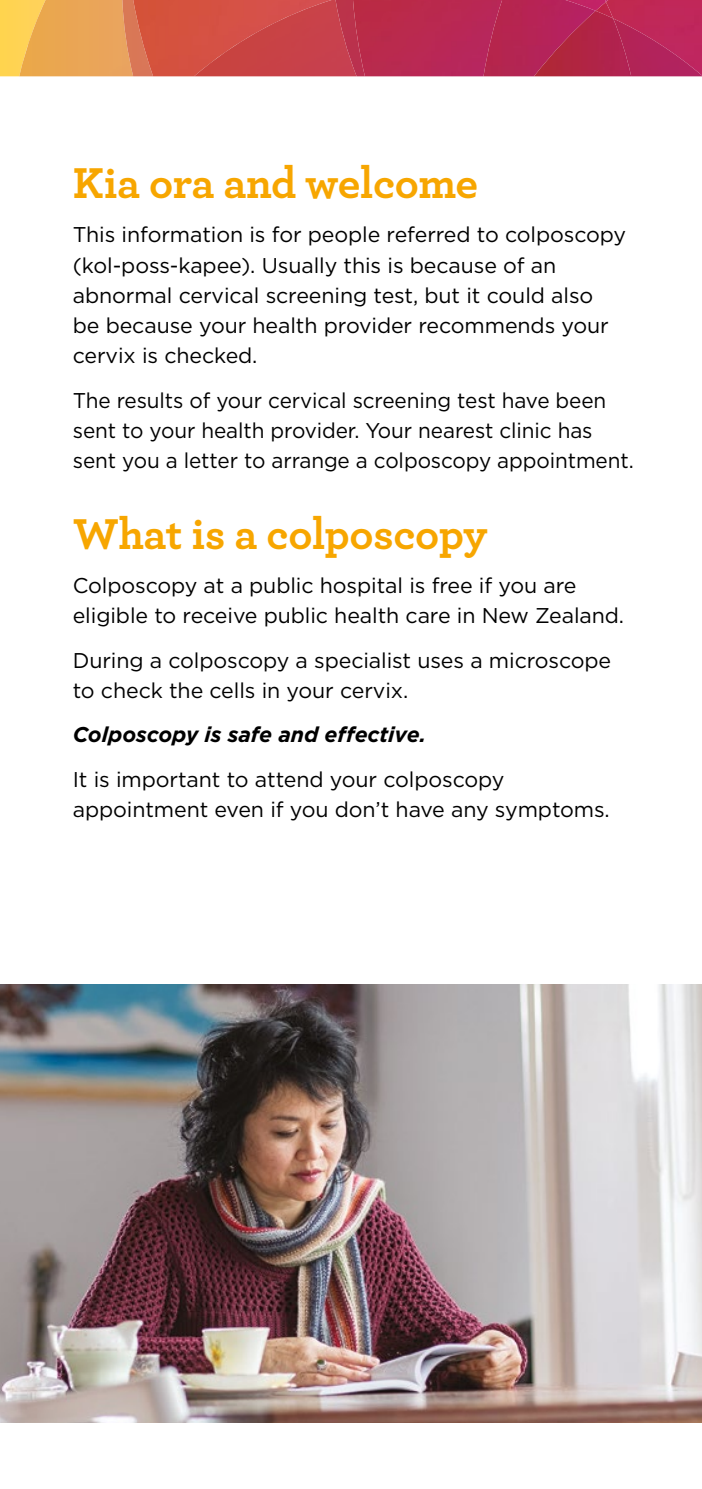
<style>
.page{position:relative;width:702px;height:1489px;background:#fff}
.page>*{position:absolute;margin:0;border:0;box-sizing:border-box;transform-origin:0 0}
.t1{font:700 45.25px "Archer";letter-spacing:-.01em;color:#f7a600}
.t2{font:21.25px/30.2px "Gotham";letter-spacing:-.005em;color:#000}
.t3{font:italic 700 21.25px "Gotham";letter-spacing:-.005em;color:#000}
</style>
<div class="page">
<svg style="left:0;top:0;width:19px;height:76px"></svg>
<img style="left:19px;top:0;width:175px;height:76px">
<img style="left:122px;top:0;width:31px;height:76px">
<img style="left:606px;top:0;width:96px;height:18px">
<img style="left:595px;top:0;width:11px;height:2px">
<img style="left:595px;top:2px;width:18px;height:9px">
<img style="left:194px;top:0;width:141px;height:76px">
<img style="left:335px;top:0;width:18px;height:76px">
<img style="left:353px;top:0;width:130px;height:76px">
<img style="left:483px;top:0;width:112px;height:76px">
<img style="left:631px;top:18px;width:71px;height:58px">
<img style="left:534px;top:11px;width:97px;height:65px">
<img style="left:0;top:984px;width:702px;height:438px">
<h1 class="t1" style="left:73px;top:147px;width:407px">Kia ora and welcome</h1>
<p class="t2" style="left:73px;top:219px;width:554px">This information is for people referred to colposcopy (kol-poss-kapee). Usually this is because of an abnormal cervical screening test, but it could also<br>be because your health provider recommends your cervix is checked.</p>
<p class="t2" style="left:73px;top:384px;width:562px">The results of your cervical screening test have been sent to your health provider. Your nearest clinic has sent you a letter to arrange a colposcopy appointment.</p>
<h1 class="t1" style="left:73px;top:498px;width:416px">What is a colposcopy</h1>
<p class="t2" style="left:73px;top:570px;width:553px">Colposcopy at a public hospital is free if you are eligible to receive public health care in New Zealand.</p>
<p class="t2" style="left:73px;top:644px;width:540px">During a colposcopy a specialist uses a microscope to check the cells in your cervix.</p>
<p class="t3" style="left:73px;top:720px;width:355px">Colposcopy is safe and effective.</p>
<p class="t2" style="left:73px;top:763px;width:538px">It is important to attend your colposcopy appointment even if you don’t have any symptoms.</p>
</div>
